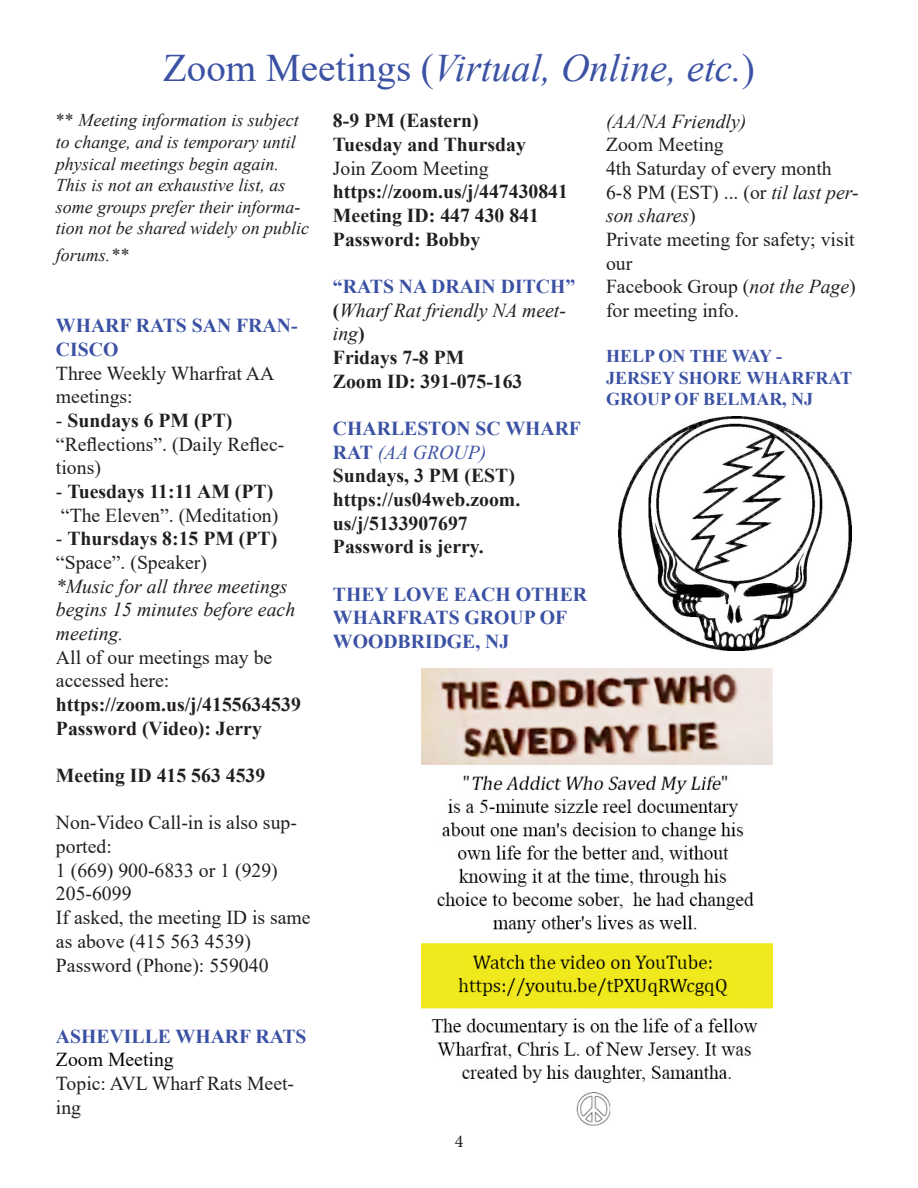
<style>
.page{position:relative;width:918px;height:1188px;background:#fff}
.page>*{position:absolute;margin:0;border:0;box-sizing:border-box;transform-origin:0 0}
.t1{font:italic 39px "Times New Roman";color:#3b51a3}
.t2{font:19.65px/23.7px "Times New Roman";color:#231f20}
.t3{font:700 19.65px/23.7px "Times New Roman";color:#231f20}
.t4{font:italic 19.65px/23.7px "Times New Roman";color:#231f20}
.t5{font:700 19.65px/23.7px "Times New Roman";color:#3b51a3}
.t6{font:italic 18px/21.6px "Times New Roman";color:#231f20}
.t7{font:700 18px/21.6px "Times New Roman";color:#3b51a3}
.t8{font:18px "Minion Pro";color:#231f20}
.s1{font-style:normal}
.s2{font-weight:700}
.s3{font-weight:400}
.s4{font-weight:700;font-style:normal}
.s5{font-weight:700;color:#3b51a3}
.s6{color:#040503}
.s7{font-weight:700;font-style:normal;color:#3b51a3}
.s8{font-weight:400;font-style:italic}
.s9{font-style:italic}
</style>
<div class="page">
<img style="left:421px;top:668px;width:352px;height:458px">
<img style="left:618px;top:416px;width:234px;height:234px">
<p class="t1" style="left:163px;top:41px;width:593px"><span class="s1">Zoom Meetings (</span>Virtual, Online, etc.<span class="s1">)</span></p>
<p class="t6" style="left:56px;top:109px;width:255px"><span class="s1">**</span> Meeting information is subject to change, and is temporary until physical meetings begin again.<br>This is not an exhaustive list, as some groups prefer their informa&shy;tion not be shared widely on public</p>
<p class="t6" style="left:56px;top:244px;width:74px">forums.**</p>
<p class="t5" style="left:56px;top:313px;width:243px">WHARF RATS SAN FRAN-<br>CISCO</p>
<p class="t2" style="left:56px;top:361px;width:220px">Three Weekly Wharfrat AA meetings:</p>
<p class="t2" style="left:56px;top:408px;width:230px">- <span class="s2">Sundays 6 PM (PT) </span>“Reflections”. (Daily Reflec&shy;tions)</p>
<p class="t2" style="left:56px;top:479px;width:224px">- <span class="s2">Tuesdays 11:11 AM (PT) </span>“The Eleven”. (Meditation)</p>
<p class="t3" style="left:56px;top:526px;width:223px"><span class="s3">-</span> Thursdays 8:15 PM (PT) <span class="s3">“Space”. (Speaker)</span></p>
<p class="t4" style="left:56px;top:574px;width:246px">*Music for all three meetings begins 15 minutes before each meeting.<br><span class="s1">All of our meetings may be accessed here: </span><span class="s4">https://zoom.us/j/4155634539<br>Password (Video): Jerry</span></p>
<p class="t3" style="left:56px;top:763px;width:211px">Meeting ID 415 563 4539</p>
<p class="t2" style="left:56px;top:810px;width:256px">Non-Video Call-in is also sup&shy;ported:<br>1 (669) 900-6833 or 1 (929)<br>205-6099<br>If asked, the meeting ID is same as above (415 563 4539)<br>Password (Phone): 559040</p>
<p class="t2" style="left:56px;top:1023px;width:252px"><span class="s5">ASHEVILLE WHARF RATS<br></span><span class="s6">Zoom Meeting<br></span>Topic: AVL Wharf Rats Meet&shy;ing</p>
<p class="t3" style="left:333px;top:108px;width:194px">8-9 PM (Eastern)<br>Tuesday and Thursday</p>
<p class="t2" style="left:333px;top:156px;width:157px">Join Zoom Meeting</p>
<p class="t3" style="left:333px;top:179px;width:237px">https://zoom.us/j/447430841</p>
<p class="t3" style="left:333px;top:203px;width:207px">Meeting ID: 447 430 841</p>
<p class="t3" style="left:333px;top:227px;width:149px">Password: Bobby</p>
<p class="t4" style="left:333px;top:274px;width:244px"><span class="s7">“RATS NA DRAIN DITCH” </span><span class="s4">(</span>Wharf Rat friendly NA meet&shy;ing<span class="s4">)</span></p>
<p class="t3" style="left:333px;top:345px;width:133px">Fridays 7-8 PM</p>
<p class="t3" style="left:333px;top:369px;width:191px">Zoom ID: 391-075-163</p>
<p class="t5" style="left:333px;top:416px;width:250px">CHARLESTON SC WHARF<br>RAT <span class="s8">(AA GROUP)</span></p>
<p class="t3" style="left:333px;top:463px;width:183px">Sundays, 3 PM (EST)</p>
<p class="t3" style="left:333px;top:487px;width:189px">https://us04web.zoom. us/j/5133907697</p>
<p class="t3" style="left:333px;top:534px;width:152px">Password is jerry.</p>
<p class="t5" style="left:333px;top:582px;width:256px">THEY LOVE EACH OTHER<br>WHARFRATS GROUP OF<br>WOODBRIDGE, NJ</p>
<p class="t4" style="left:606px;top:109px;width:142px">(AA/NA Friendly)</p>
<p class="t2" style="left:606px;top:132px;width:119px">Zoom Meeting</p>
<p class="t2" style="left:606px;top:156px;width:227px">4th Saturday of every month</p>
<p class="t4" style="left:606px;top:180px;width:254px"><span class="s1">6-8 PM (EST) ... (or</span> til last per&shy;son shares<span class="s1">)</span></p>
<p class="t2" style="left:606px;top:227px;width:250px">Private meeting for safety; visit our</p>
<p class="t2" style="left:606px;top:274px;width:251px">Facebook Group (<span class="s9">not the Page</span>) for meeting info.</p>
<p class="t7" style="left:606px;top:345px;width:178px">HELP ON THE WAY -</p>
<p class="t7" style="left:606px;top:366px;width:248px">JERSEY SHORE WHARFRAT<br>GROUP OF BELMAR, NJ</p>
<p class="t8" style="left:455px;top:1129px;width:10px">4</p>
</div>
